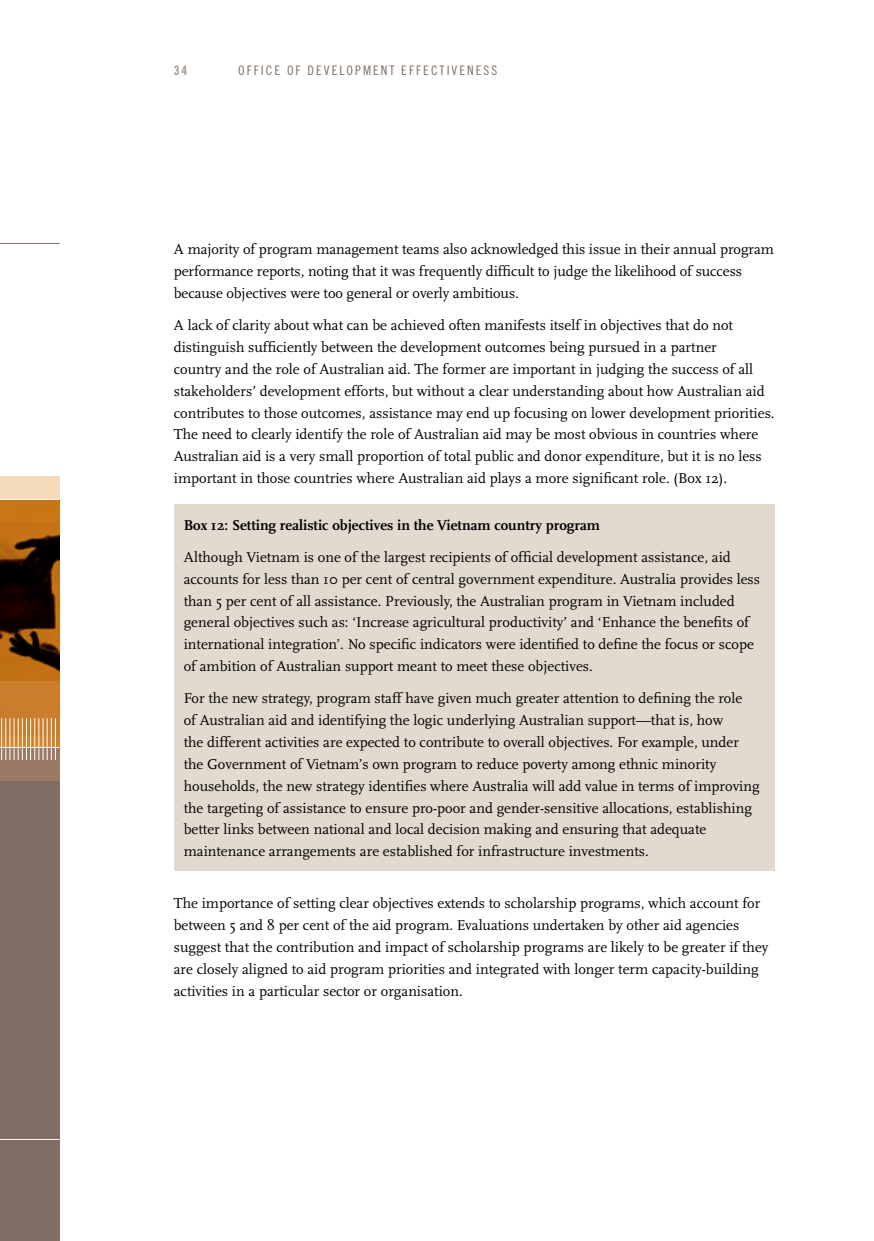
<style>
.page{position:relative;width:874px;height:1241px;background:#fff}
.page>*{position:absolute;margin:0;border:0;box-sizing:border-box;transform-origin:0 0}
.t1{font:14.88px/21.9px "Scala";color:#000}
.t2{font:700 14.88px "Scala";color:#000}
.t3{font:13.12px "Trade Gothic Cond Eighteen";letter-spacing:.15em;color:#806d64}
.t4{font:13.12px "Trade Gothic Bold Cond Twenty";color:#a3938b}
</style>
<div class="page">
<hr style="left:0;top:243px;width:60px;height:1px;background:#806d64">
<div style="left:0;top:499px;width:60px;height:741px;background:#806d64"></div>
<img style="left:0;top:522px;width:60px;height:159px">
<svg style="left:0;top:681px;width:60px;height:99px;background:#bc8144"></svg>
<svg style="left:0;top:476px;width:60px;height:46px;background:#dfa969"></svg>
<hr style="left:0;top:1138px;width:60px;height:1px;background:#fff">
<hr style="left:1px;top:718px;width:1px;height:41px;background:#fff">
<hr style="left:5px;top:718px;width:1px;height:41px;background:#fff">
<hr style="left:10px;top:718px;width:1px;height:41px;background:#fff">
<hr style="left:14px;top:718px;width:1px;height:41px;background:#fff">
<hr style="left:18px;top:718px;width:1px;height:41px;background:#fff">
<hr style="left:22px;top:718px;width:1px;height:41px;background:#fff">
<hr style="left:26px;top:718px;width:1px;height:41px;background:#fff">
<hr style="left:30px;top:718px;width:1px;height:41px;background:#fff">
<hr style="left:34px;top:718px;width:1px;height:41px;background:#fff">
<hr style="left:39px;top:718px;width:1px;height:41px;background:#fff">
<hr style="left:43px;top:718px;width:1px;height:41px;background:#fff">
<hr style="left:47px;top:718px;width:1px;height:41px;background:#fff">
<hr style="left:51px;top:718px;width:1px;height:41px;background:#fff">
<hr style="left:55px;top:718px;width:1px;height:41px;background:#fff">
<hr style="left:0;top:747px;width:60px;height:1px;background:#fff">
<hr style="left:0;top:499px;width:60px;height:1px;background:#fff">
<div style="left:174px;top:504px;width:600px;height:367px;background:#e2d9cf"></div>
<p class="t4" style="left:174px;top:62px;width:15px">34</p>
<p class="t3" style="left:238px;top:62px;width:260px">OFFICE OF D EVELOPMENT EFFECTIVENESS</p>
<p class="t1" style="left:174px;top:239px;width:601px">A majority of program management teams also acknowledged this issue in their annual program performance reports, noting that it was frequently difficult to judge the likelihood of success because objectives were too general or overly ambitious.</p>
<p class="t1" style="left:174px;top:314px;width:602px">A lack of clarity about what can be achieved often manifests itself in objectives that do not distinguish sufficiently between the development outcomes being pursued in a partner<br>country and the role of Australian aid. The former are important in judging the success of all stakeholders’ development efforts, but without a clear understanding about how Australian aid contributes to those outcomes, assistance may end up focusing on lower development priorities.<br>The need to clearly identify the role of Australian aid may be most obvious in countries where Australian aid is a very small proportion of total public and donor expenditure, but it is no less important in those countries where Australian aid plays a more significant role. (Box 12).</p>
<p class="t2" style="left:184px;top:516px;width:417px">Box 12: Setting realistic objectives in the Vietnam country program</p>
<p class="t1" style="left:184px;top:546px;width:577px">Although Vietnam is one of the largest recipients of official development assistance, aid accounts for less than 10 per cent of central government expenditure. Australia provides less than 5 per cent of all assistance. Previously, the Australian program in Vietnam included general objectives such as: ‘Increase agricultural productivity’ and ‘Enhance the benefits of international integration’. No specific indicators were identified to define the focus or scope of ambition of Australian support meant to meet these objectives.</p>
<p class="t1" style="left:184px;top:687px;width:577px">For the new strategy, program staff have given much greater attention to defining the role<br>of Australian aid and identifying the logic underlying Australian support—that is, how<br>the different activities are expected to contribute to overall objectives. For example, under the Government of Vietnam’s own program to reduce poverty among ethnic minority households, the new strategy identifies where Australia will add value in terms of improving the targeting of assistance to ensure pro-poor and gender-sensitive allocations, establishing better links between national and local decision making and ensuring that adequate maintenance arrangements are established for infrastructure investments.</p>
<p class="t1" style="left:174px;top:892px;width:596px">The importance of setting clear objectives extends to scholarship programs, which account for between 5 and 8 per cent of the aid program. Evaluations undertaken by other aid agencies suggest that the contribution and impact of scholarship programs are likely to be greater if they are closely aligned to aid program priorities and integrated with longer term capacity-building activities in a particular sector or organisation.</p>
</div>
